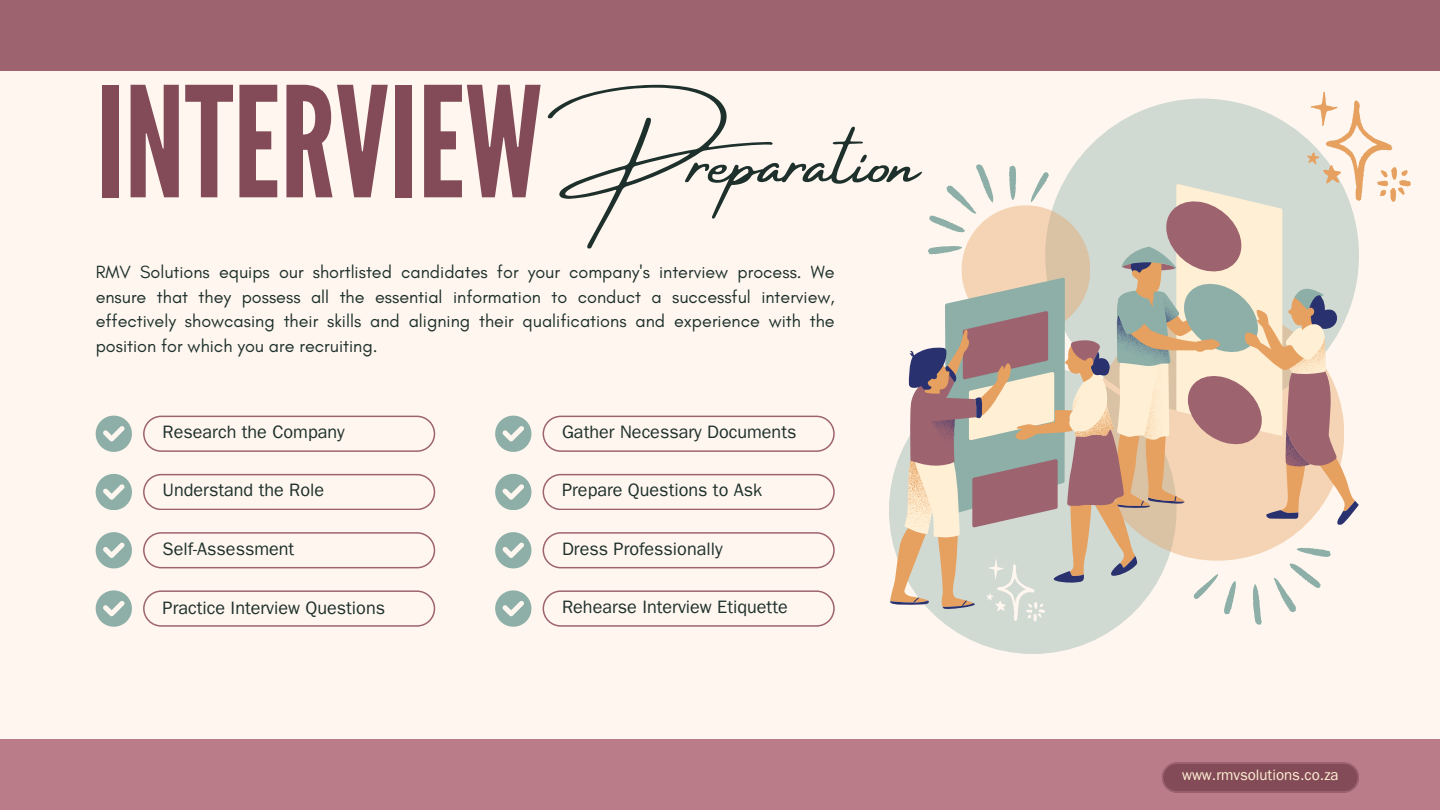
<style>
.page{position:relative;width:1440px;height:810px;background:#fff7ef}
.page>*{position:absolute;margin:0;border:0;box-sizing:border-box;transform-origin:0 0}
.t1{font:153.1px "League Gothic";color:#824b57}
.t2{font:80px "Amsterdam Four";color:#1e302c}
.t3{font:18px/24.8px "Glacial Indifference";color:#1e302c;text-align:justify}
.t4{font:18px "Franklin Gothic LT Pro";color:#1e302c}
.t5{font:15px "Franklin Gothic LT Pro";color:#ffefd4}
</style>
<div class="page">
<div style="left:889px;top:366px;width:288px;height:288px;background:#d1dad2;border-radius:50%"></div>
<svg style="left:96px;top:416px;width:36px;height:36px"></svg>
<svg style="left:143px;top:416px;width:292px;height:36px"></svg>
<svg style="left:495px;top:416px;width:36px;height:36px"></svg>
<svg style="left:543px;top:416px;width:292px;height:36px"></svg>
<svg style="left:96px;top:474px;width:36px;height:36px"></svg>
<svg style="left:143px;top:474px;width:292px;height:36px"></svg>
<svg style="left:495px;top:474px;width:36px;height:36px"></svg>
<svg style="left:543px;top:474px;width:292px;height:36px"></svg>
<svg style="left:96px;top:532px;width:36px;height:36px"></svg>
<svg style="left:143px;top:532px;width:292px;height:36px"></svg>
<svg style="left:495px;top:532px;width:36px;height:36px"></svg>
<svg style="left:543px;top:532px;width:292px;height:36px"></svg>
<svg style="left:96px;top:590px;width:36px;height:36px"></svg>
<div style="left:143px;top:590px;width:292px;height:37px;background:#b98d94;border-radius:18px"></div>
<svg style="left:143px;top:590px;width:292px;height:36px;background:#f8ece5"></svg>
<svg style="left:495px;top:590px;width:36px;height:36px"></svg>
<div style="left:543px;top:590px;width:292px;height:37px;background:#b98d94;border-radius:18px"></div>
<svg style="left:543px;top:590px;width:292px;height:36px;background:#f7ece5"></svg>
<svg style="left:890px;top:91px;width:521px;height:535px"></svg>
<div style="left:0;top:740px;width:1440px;height:70px;background:#b97c88"></div>
<div style="left:1162px;top:762px;width:197px;height:31px;background:#99606c;border-radius:15px"></div>
<svg style="left:1162px;top:762px;width:197px;height:30px;background:#864e5a"></svg>
<div style="left:0;top:0;width:1440px;height:70px;background:#9d636f"></div>
<h1 class="t1" style="left:96px;top:54px;width:448px">INTERVIEW</h1>
<p class="t2" style="left:581px;top:117px;width:340px">Preparation</p>
<h2 class="t3" style="left:96px;top:259px;width:741px">RMV Solutions equips our shortlisted candidates for your company's interview process. We ensure that they possess all the essential information to conduct a successful interview, effectively showcasing their skills and aligning their qualifications and experience with the position for which you are recruiting.</h2>
<p class="t4" style="left:163px;top:426px;width:184px">Research the Company</p>
<p class="t4" style="left:562px;top:426px;width:236px">Gather Necessary Documents</p>
<h3 class="t4" style="left:163px;top:484px;width:163px">Understand the Role</h3>
<p class="t4" style="left:562px;top:484px;width:202px">Prepare Questions to Ask</p>
<p class="t4" style="left:163px;top:542px;width:133px">Self-Assessment</p>
<h3 class="t4" style="left:562px;top:542px;width:162px">Dress Professionally</h3>
<p class="t4" style="left:163px;top:602px;width:224px">Practice Interview Questions</p>
<h3 class="t4" style="left:562px;top:601px;width:227px">Rehearse Interview Etiquette</h3>
<p class="t5" style="left:1182px;top:770px;width:158px">www.rmvsolutions.co.za</p>
</div>
